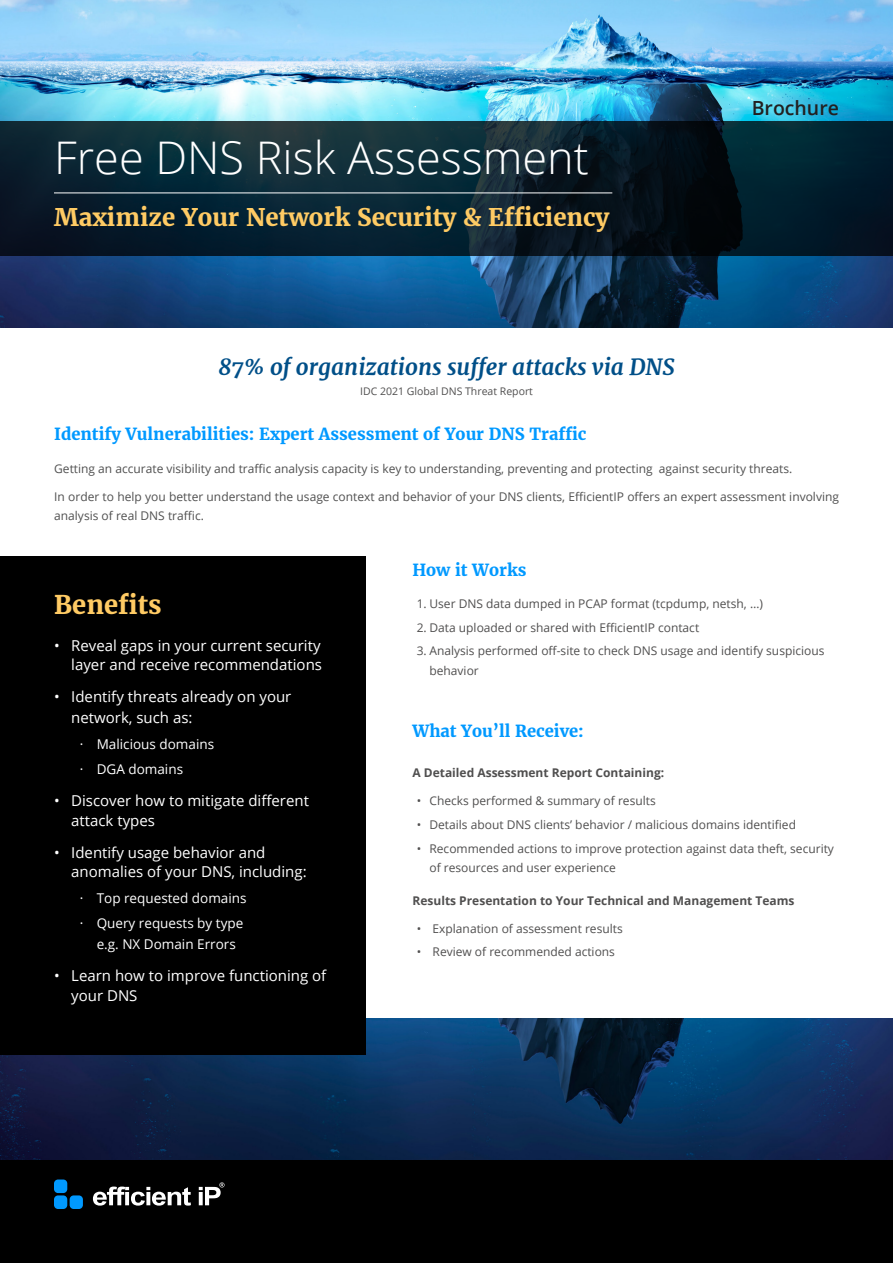
<style>
.page{position:relative;width:893px;height:1263px;background:#fff}
.page>*{position:absolute;margin:0;border:0;box-sizing:border-box;transform-origin:0 0}
.ds_Doc_title_White{font:300 45px "Open Sans";color:#fff}
.ds_Doc_Subtitle_whit{font:700 25.5px "Merriweather";color:#ffcb64}
.t1{font:700 24px "Merriweather";color:#ffcb64}
.diagram_name{font:italic 700 22.5px "Merriweather";color:#004f88}
.t2{font:600 19.5px "Open Sans";color:#222020}
.Blue_subtitle{font:700 16.5px "Merriweather";color:#09f}
.t3{font:15px/19.5px "Open Sans";color:#fff}
.t4{font:13.5px/21px "Open Sans";color:#fff}
.t5{font:12px/19.5px "Open Sans";color:#504f4f}
.Core_text{font:12px/19.5px "Open Sans";color:#505050}
.Bold_Subtitle{font:700 12px "Open Sans";color:#504f4f}
.diagram_name-2{font:10.5px "Open Sans";color:#504f4f}
</style>
<div class="page">
<div style="left:0;top:1157px;width:893px;height:106px;background:#000"></div>
<div style="left:54px;top:1195px;width:13px;height:14px;background:#09f;border-radius:4px"></div>
<div style="left:54px;top:1179px;width:13px;height:14px;background:#09f;border-radius:4px"></div>
<div style="left:70px;top:1195px;width:13px;height:14px;background:#09f;border-radius:4px"></div>
<svg style="left:93px;top:1186px;width:98px;height:19px"></svg>
<svg style="left:199px;top:1182px;width:26px;height:23px"></svg>
<img style="left:0;top:0;width:893px;height:327px">
<img style="left:0;top:1019px;width:893px;height:140px">
<svg style="left:0;top:121px;width:893px;height:135px;background:#09212d"></svg>
<div style="left:0;top:556px;width:366px;height:498px;background:#000"></div>
<hr style="left:54px;top:193px;width:558px;height:1px;background:#fff">
<p class="ds_Doc_title_White" style="left:54px;top:127px;width:536px">Free DNS Risk Assessment</p>
<p class="t1" style="left:54px;top:201px;width:557px">Maximize Your Network Security &amp; Efficiency</p>
<p class="diagram_name" style="left:218px;top:352px;width:458px">87% of organizations suffer attacks via DNS</p>
<p class="diagram_name-2" style="left:360px;top:384px;width:174px">IDC 2021 Global DNS Threat Report</p>
<p class="t2" style="left:752px;top:94px;width:89px">Brochure</p>
<p class="Blue_subtitle" style="left:54px;top:423px;width:534px">Identify Vulnerabilities: Expert Assessment of Your DNS Traffic</p>
<p class="Core_text" style="left:54px;top:458px;width:740px">Getting an accurate visibility and traffic analysis capacity is key to understanding, preventing and protecting against security threats.</p>
<p class="Core_text" style="left:54px;top:486px;width:786px">In order to help you better understand the usage context and behavior of your DNS clients, EfficientIP offers an expert assessment involving analysis of real DNS traffic.</p>
<p class="Blue_subtitle" style="left:412px;top:559px;width:115px">How it Works</p>
<p class="t5" style="left:417px;top:593px;width:348px">1. User DNS data dumped in PCAP format (tcpdump, netsh, …)</p>
<p class="t5" style="left:417px;top:617px;width:284px">2. Data uploaded or shared with EfficientIP contact</p>
<p class="t5" style="left:429px;top:641px;width:397px;text-indent:-13px">3. Analysis performed off-site to check DNS usage and identify suspicious behavior</p>
<p class="ds_Doc_Subtitle_whit" style="left:54px;top:588px;width:109px">Benefits</p>
<p class="t3" style="left:54px;top:635px;width:269px;text-align:right">• Reveal gaps in your current security layer and receive recommendations</p>
<p class="t3" style="left:71px;top:686px;width:222px;line-height:21px;text-indent:-17px">• Identify threats already on your network, such as:</p>
<p class="t4" style="left:80px;top:733px;width:136px">· Malicious domains</p>
<p class="t4" style="left:80px;top:758px;width:105px">· DGA domains</p>
<p class="t3" style="left:71px;top:790px;width:239px;text-indent:-17px">• Discover how to mitigate different attack types</p>
<p class="t3" style="left:71px;top:842px;width:237px;text-indent:-17px">• Identify usage behavior and anomalies of your DNS, including:</p>
<p class="t4" style="left:80px;top:887px;width:168px">· Top requested domains</p>
<p class="t4" style="left:97px;top:912px;width:148px;text-indent:-17px">· Query requests by type e.g. NX Domain Errors</p>
<p class="t3" style="left:71px;top:965px;width:257px;text-indent:-17px">• Learn how to improve functioning of your DNS</p>
<p class="Blue_subtitle" style="left:412px;top:720px;width:173px">What You’ll Receive:</p>
<p class="Bold_Subtitle" style="left:412px;top:765px;width:253px">A Detailed Assessment Report Containing:</p>
<p class="t5" style="left:417px;top:791px;width:241px">• Checks performed &amp; summary of results</p>
<p class="t5" style="left:417px;top:815px;width:381px">• Details about DNS clients’ behavior / malicious domains identified</p>
<p class="t5" style="left:429px;top:838px;width:406px;text-indent:-13px">• Recommended actions to improve protection against data theft, security of resources and user experience</p>
<p class="Bold_Subtitle" style="left:412px;top:892px;width:384px">Results Presentation to Your Technical and Management Teams</p>
<p class="t5" style="left:417px;top:918px;width:208px">• Explanation of assessment results</p>
<p class="t5" style="left:417px;top:942px;width:200px">• Review of recommended actions</p>
</div>
